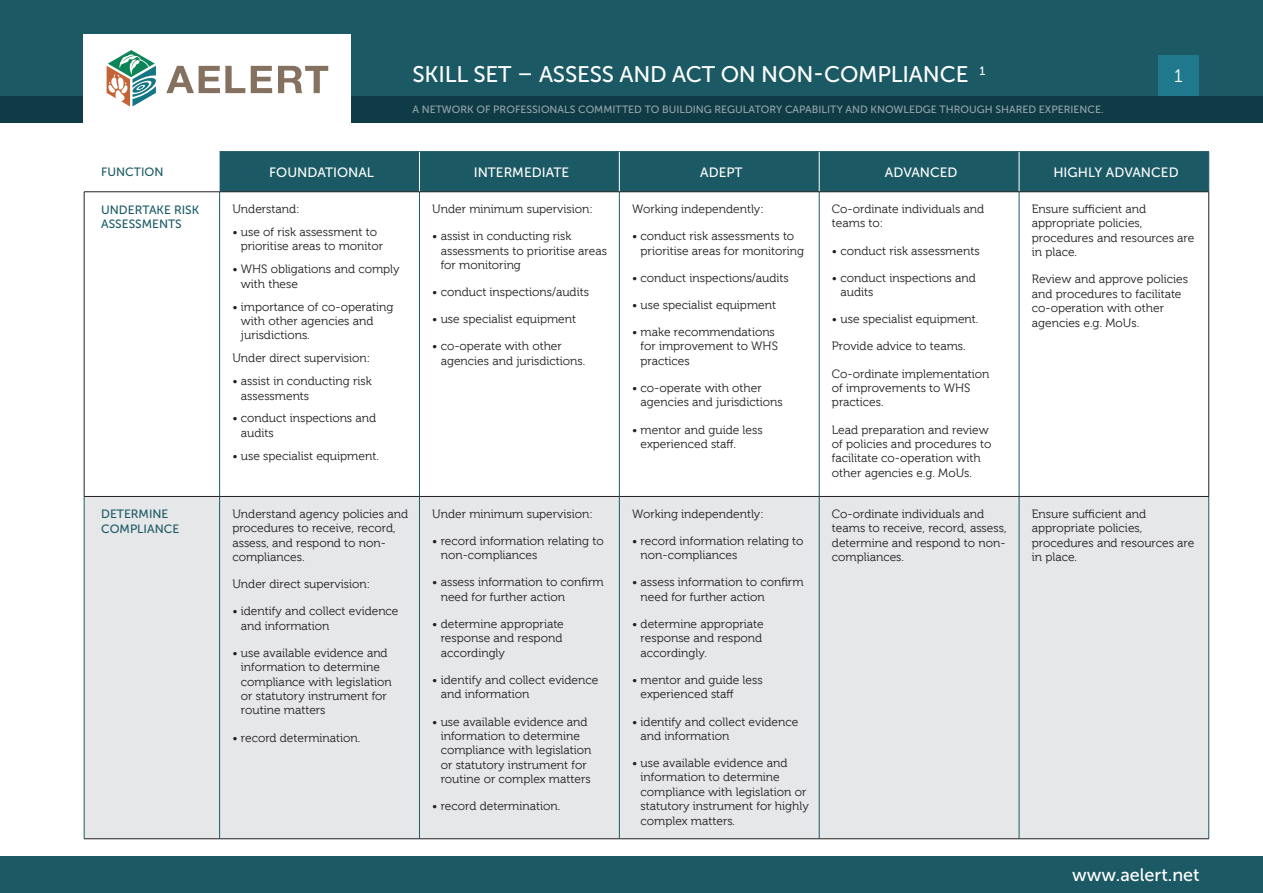
<style>
.page{position:relative;width:1263px;height:893px;background:#fff}
.page>*{position:absolute;margin:0;border:0;box-sizing:border-box;transform-origin:0 0}
.t1{font:22.5px "Museo Sans 500";letter-spacing:-.01em;color:#fff}
.t2{font:18px "Museo Sans 500";color:#fff}
.t3{font:18px "Museo 300";color:#fff}
.t4{font:13.5px "Museo Sans 500";color:#fff}
.t5{font:12px/14.4px "Museo 300";color:#231f20}
.t6{font:12px/14.4px "Museo Sans 500";color:#1b5a65}
.t7{font:10.5px "Museo Sans 500";color:#97a6ae}
</style>
<div class="page">
<div style="left:0;top:0;width:1263px;height:123px;background:#1b5a65"></div>
<div style="left:0;top:96px;width:1263px;height:27px;background:#0e3b45"></div>
<div style="left:84px;top:34px;width:267px;height:97px;background:#fff"></div>
<svg style="left:166px;top:66px;width:79px;height:27px"></svg>
<svg style="left:251px;top:66px;width:21px;height:27px"></svg>
<svg style="left:278px;top:66px;width:50px;height:27px"></svg>
<svg style="left:107px;top:50px;width:49px;height:56px"></svg>
<div style="left:220px;top:152px;width:988px;height:40px;background:#1b5a65"></div>
<div style="left:85px;top:497px;width:1123px;height:341px;background:#e6e7e9"></div>
<hr style="left:220px;top:151px;width:199px;height:1px;background:#1b5a65">
<hr style="left:419px;top:151px;width:200px;height:1px;background:#1b5a65">
<hr style="left:619px;top:151px;width:200px;height:1px;background:#1b5a65">
<hr style="left:819px;top:151px;width:200px;height:1px;background:#1b5a65">
<hr style="left:1019px;top:151px;width:190px;height:1px;background:#1b5a65">
<hr style="left:1208px;top:152px;width:1px;height:40px;background:#1b5a65">
<hr style="left:219px;top:192px;width:1px;height:304px;background:#1b5a65">
<hr style="left:419px;top:192px;width:1px;height:304px;background:#1b5a65">
<hr style="left:619px;top:192px;width:1px;height:304px;background:#1b5a65">
<hr style="left:819px;top:192px;width:1px;height:304px;background:#1b5a65">
<hr style="left:1019px;top:192px;width:1px;height:304px;background:#1b5a65">
<hr style="left:84px;top:497px;width:1px;height:341px;background:#1b5a65">
<hr style="left:219px;top:497px;width:1px;height:341px;background:#1b5a65">
<hr style="left:419px;top:497px;width:1px;height:341px;background:#1b5a65">
<hr style="left:619px;top:497px;width:1px;height:341px;background:#1b5a65">
<hr style="left:819px;top:497px;width:1px;height:341px;background:#1b5a65">
<hr style="left:1019px;top:497px;width:1px;height:341px;background:#1b5a65">
<hr style="left:1208px;top:497px;width:1px;height:341px;background:#1b5a65">
<hr style="left:419px;top:152px;width:1px;height:40px;background:#fff">
<hr style="left:619px;top:152px;width:1px;height:40px;background:#fff">
<hr style="left:819px;top:152px;width:1px;height:40px;background:#fff">
<hr style="left:1019px;top:152px;width:1px;height:40px;background:#fff">
<hr style="left:84px;top:192px;width:136px;height:1px;background:#231f20">
<hr style="left:84px;top:192px;width:1px;height:304px;background:#231f20">
<hr style="left:220px;top:192px;width:199px;height:1px;background:#231f20">
<hr style="left:419px;top:192px;width:200px;height:1px;background:#231f20">
<hr style="left:619px;top:192px;width:200px;height:1px;background:#231f20">
<hr style="left:819px;top:192px;width:200px;height:1px;background:#231f20">
<hr style="left:1019px;top:192px;width:190px;height:1px;background:#231f20">
<hr style="left:1208px;top:192px;width:1px;height:304px;background:#231f20">
<hr style="left:84px;top:496px;width:136px;height:1px;background:#231f20">
<hr style="left:220px;top:496px;width:199px;height:1px;background:#231f20">
<hr style="left:419px;top:496px;width:200px;height:1px;background:#231f20">
<hr style="left:619px;top:496px;width:200px;height:1px;background:#231f20">
<hr style="left:819px;top:496px;width:200px;height:1px;background:#231f20">
<hr style="left:1019px;top:496px;width:190px;height:1px;background:#231f20">
<hr style="left:84px;top:838px;width:136px;height:1px;background:#231f20">
<hr style="left:220px;top:838px;width:199px;height:1px;background:#231f20">
<hr style="left:419px;top:838px;width:200px;height:1px;background:#231f20">
<hr style="left:619px;top:838px;width:200px;height:1px;background:#231f20">
<hr style="left:819px;top:838px;width:200px;height:1px;background:#231f20">
<hr style="left:1019px;top:838px;width:190px;height:1px;background:#231f20">
<div style="left:1158px;top:55px;width:40px;height:41px;background:#1f788c"></div>
<div style="left:0;top:857px;width:1263px;height:36px;background:#1b5a65"></div>
<p class="t1" style="left:412px;top:62px;width:574px">SKILL SET – ASSESS AND ACT ON NON-COMPLIANCE <sup>1</sup></p>
<p class="t7" style="left:412px;top:104px;width:693px">A NETWORK OF PROFESSIONALS COMMITTED TO BUILDING REGULATORY CAPABILITY AND KNOWLEDGE THROUGH SHARED EXPERIENCE.</p>
<p class="t3" style="left:1174px;top:66px;width:10px">1</p>
<p class="t6" style="left:101px;top:165px;width:64px">FUNCTION</p>
<p class="t4" style="left:269px;top:165px;width:106px">FOUNDATIONAL</p>
<p class="t4" style="left:474px;top:165px;width:97px">INTERMEDIATE</p>
<p class="t4" style="left:700px;top:165px;width:44px">ADEPT</p>
<p class="t4" style="left:885px;top:165px;width:74px">ADVANCED</p>
<p class="t4" style="left:1053px;top:165px;width:127px">HIGHLY ADVANCED</p>
<p class="t6" style="left:101px;top:202px;width:100px">UNDERTAKE RISK<br>ASSESSMENTS</p>
<p class="t5" style="left:232px;top:202px;width:69px">Understand:</p>
<p class="t5" style="left:241px;top:225px;width:144px;text-indent:-9px">• use of risk assessment to prioritise areas to monitor</p>
<p class="t5" style="left:241px;top:262px;width:160px;text-indent:-9px">• WHS obligations and comply with these</p>
<p class="t5" style="left:241px;top:299px;width:154px;text-indent:-9px">• importance of co-operating with other agencies and jurisdictions.</p>
<p class="t5" style="left:232px;top:351px;width:139px">Under direct supervision:</p>
<p class="t5" style="left:241px;top:374px;width:132px;text-indent:-9px">• assist in conducting risk assessments</p>
<p class="t5" style="left:241px;top:411px;width:137px;text-indent:-9px">• conduct inspections and audits</p>
<p class="t5" style="left:232px;top:449px;width:148px">• use specialist equipment.</p>
<p class="t5" style="left:1032px;top:202px;width:164px">Ensure sufficient and appropriate policies, procedures and resources are in place.</p>
<p class="t5" style="left:1032px;top:272px;width:158px">Review and approve policies and procedures to facilitate co-operation with other agencies e.g. MoUs.</p>
<p class="t5" style="left:832px;top:202px;width:154px">Co-ordinate individuals and teams to:</p>
<p class="t5" style="left:832px;top:243px;width:149px">• conduct risk assessments</p>
<p class="t5" style="left:840px;top:271px;width:137px;text-indent:-9px">• conduct inspections and audits</p>
<p class="t5" style="left:832px;top:312px;width:148px">• use specialist equipment.</p>
<p class="t5" style="left:832px;top:339px;width:135px">Provide advice to teams.</p>
<p class="t5" style="left:832px;top:367px;width:159px">Co-ordinate implementation of improvements to WHS practices.</p>
<p class="t5" style="left:832px;top:422px;width:161px">Lead preparation and review of policies and procedures to facilitate co-operation with other agencies e.g. MoUs.</p>
<p class="t5" style="left:432px;top:202px;width:162px">Under minimum supervision:</p>
<p class="t5" style="left:441px;top:229px;width:168px;text-indent:-9px">• assist in conducting risk assessments to prioritise areas for monitoring</p>
<p class="t5" style="left:432px;top:285px;width:158px">• conduct inspections/audits</p>
<p class="t5" style="left:432px;top:312px;width:145px">• use specialist equipment</p>
<p class="t5" style="left:441px;top:339px;width:146px;text-indent:-9px">• co-operate with other agencies and jurisdictions.</p>
<p class="t5" style="left:632px;top:202px;width:133px">Working independently:</p>
<p class="t5" style="left:641px;top:229px;width:165px;text-indent:-9px">• conduct risk assessments to prioritise areas for monitoring</p>
<p class="t5" style="left:632px;top:271px;width:158px">• conduct inspections/audits</p>
<p class="t5" style="left:632px;top:298px;width:145px">• use specialist equipment</p>
<p class="t5" style="left:641px;top:325px;width:139px;text-indent:-9px">• make recommendations for improvement to WHS practices</p>
<p class="t5" style="left:641px;top:381px;width:144px;text-indent:-9px">• co-operate with other agencies and jurisdictions</p>
<p class="t5" style="left:641px;top:422px;width:124px;text-indent:-9px">• mentor and guide less experienced staff.</p>
<p class="t6" style="left:101px;top:507px;width:80px">DETERMINE<br>COMPLIANCE</p>
<p class="t5" style="left:232px;top:507px;width:177px">Understand agency policies and procedures to receive, record, assess, and respond to non&shy;compliances.</p>
<p class="t5" style="left:232px;top:577px;width:139px">Under direct supervision:</p>
<p class="t5" style="left:241px;top:604px;width:159px;text-indent:-9px">• identify and collect evidence and information</p>
<p class="t5" style="left:241px;top:646px;width:152px;text-indent:-9px">• use available evidence and information to determine compliance with legislation or statutory instrument for routine matters</p>
<p class="t5" style="left:232px;top:730px;width:130px">• record determination.</p>
<p class="t5" style="left:432px;top:507px;width:162px">Under minimum supervision:</p>
<p class="t5" style="left:441px;top:534px;width:164px;text-indent:-9px">• record information relating to non-compliances</p>
<p class="t5" style="left:441px;top:575px;width:164px;text-indent:-9px">• assess information to confirm need for further action</p>
<p class="t5" style="left:441px;top:617px;width:125px;text-indent:-9px">• determine appropriate response and respond accordingly</p>
<p class="t5" style="left:441px;top:673px;width:159px;text-indent:-9px">• identify and collect evidence and information</p>
<p class="t5" style="left:441px;top:714px;width:152px;text-indent:-9px">• use available evidence and information to determine compliance with legislation or statutory instrument for routine or complex matters</p>
<p class="t5" style="left:432px;top:799px;width:130px">• record determination.</p>
<p class="t5" style="left:632px;top:507px;width:133px">Working independently:</p>
<p class="t5" style="left:641px;top:534px;width:164px;text-indent:-9px">• record information relating to non-compliances</p>
<p class="t5" style="left:641px;top:575px;width:164px;text-indent:-9px">• assess information to confirm need for further action</p>
<p class="t5" style="left:641px;top:617px;width:125px;text-indent:-9px">• determine appropriate response and respond accordingly.</p>
<p class="t5" style="left:641px;top:673px;width:124px;text-indent:-9px">• mentor and guide less experienced staff</p>
<p class="t5" style="left:641px;top:714px;width:159px;text-indent:-9px">• identify and collect evidence and information</p>
<p class="t5" style="left:641px;top:756px;width:170px;text-indent:-9px">• use available evidence and information to determine compliance with legislation or statutory instrument for highly complex matters.</p>
<p class="t5" style="left:832px;top:507px;width:176px">Co-ordinate individuals and teams to receive, record, assess, determine and respond to non&shy;compliances.</p>
<p class="t5" style="left:1032px;top:507px;width:164px">Ensure sufficient and appropriate policies, procedures and resources are in place.</p>
<p class="t2" style="left:1072px;top:865px;width:129px">www.aelert.net</p>
</div>
